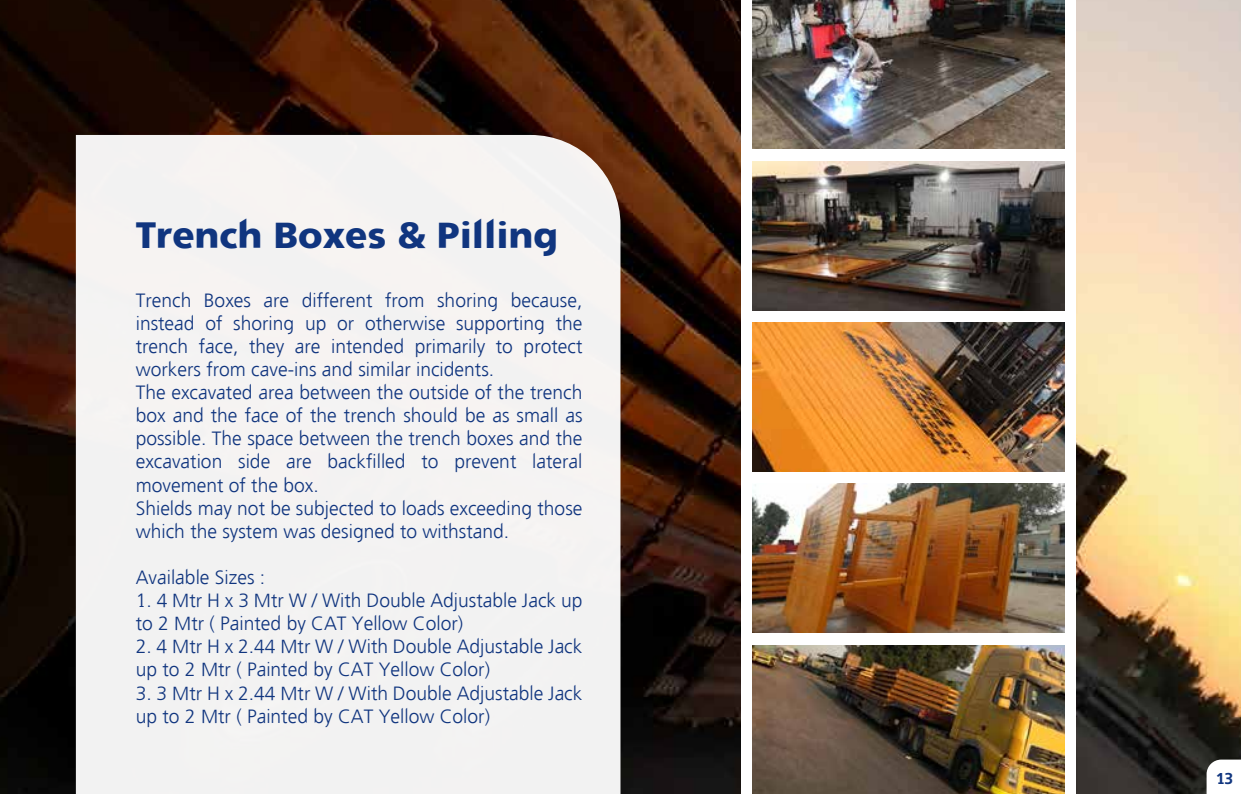
<style>
.page{position:relative;width:1241px;height:794px;background:#fff}
.page>*{position:absolute;margin:0;border:0;box-sizing:border-box;transform-origin:0 0}
.t1{font:900 36.75px "Freeway";color:#10357f}
.t2{font:300 19.25px/23.1px "Freeway";color:#10357f}
.t3{font:15.75px "Freeway Demi";color:#10357f}
</style>
<div class="page">
<img style="left:0;top:0;width:1240px;height:794px">
<div style="left:741px;top:0;width:334px;height:794px;background:#fff"></div>
<div style="left:76px;top:135px;width:544px;height:659px;background:#f3f2f2"></div>
<svg style="left:1206px;top:759px;width:34px;height:35px"></svg>
<img style="left:752px;top:322px;width:312px;height:149px">
<img style="left:752px;top:0;width:312px;height:149px">
<img style="left:752px;top:161px;width:312px;height:149px">
<img style="left:752px;top:645px;width:312px;height:149px">
<img style="left:752px;top:484px;width:312px;height:148px">
<h1 class="t1" style="left:136px;top:213px;width:423px">Trench Boxes &amp; Pilling</h1>
<p class="t2" style="left:136px;top:288px;width:448px">Trench Boxes are different from shoring because, instead of shoring up or otherwise supporting the trench face, they are intended primarily to protect workers from cave-ins and similar incidents.<br>The excavated area between the outside of the trench box and the face of the trench should be as small as possible. The space between the trench boxes and the excavation side are backfilled to prevent lateral movement of the box.<br>Shields may not be subjected to loads exceeding those which the system was designed to withstand.</p>
<p class="t2" style="left:136px;top:566px;width:131px">Available Sizes :</p>
<p class="t2" style="left:136px;top:589px;width:448px">1. 4 Mtr H x 3 Mtr W / With Double Adjustable Jack up to 2 Mtr ( Painted by CAT Yellow Color)</p>
<p class="t2" style="left:136px;top:635px;width:448px">2. 4 Mtr H x 2.44 Mtr W / With Double Adjustable Jack up to 2 Mtr ( Painted by CAT Yellow Color)</p>
<p class="t2" style="left:136px;top:681px;width:448px">3. 3 Mtr H x 2.44 Mtr W / With Double Adjustable Jack up to 2 Mtr ( Painted by CAT Yellow Color)</p>
<p class="t3" style="left:1215px;top:769px;width:19px">13</p>
</div>
